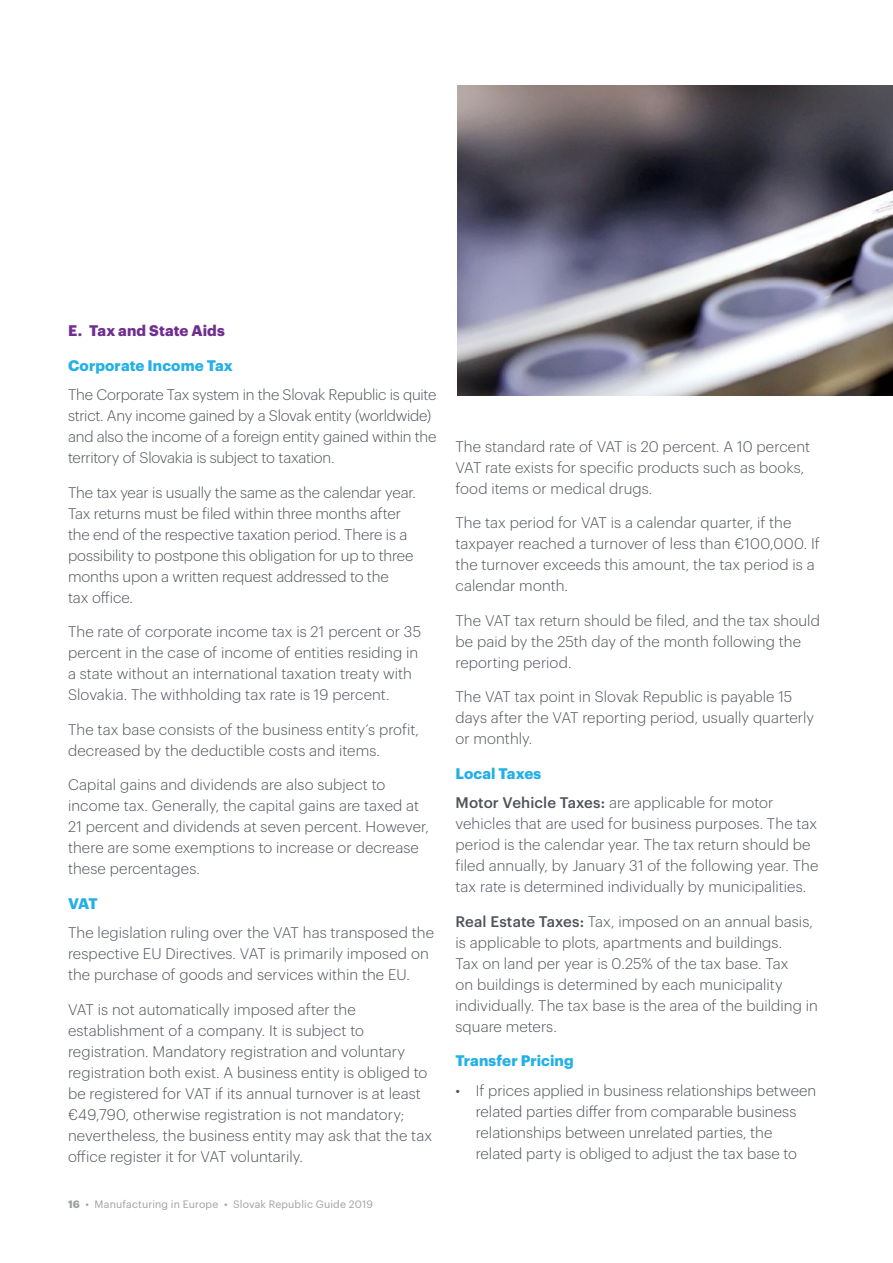
<style>
.page{position:relative;width:893px;height:1263px;background:#fff}
.page>*{position:absolute;margin:0;border:0;box-sizing:border-box;transform-origin:0 0}
.t1{font:300 15px/21px "Dentons Sans";letter-spacing:.005em;color:#4e525a}
.t2{font:300 15px/21px "Dentons Sans";letter-spacing:-.015em;color:#4e525a}
.t3{font:700 15px "Dentons Sans";letter-spacing:.005em;color:#23b0e6}
.t4{font:700 15px "Dentons Sans";letter-spacing:.005em;color:#6f2e8f}
.t5{font:10.5px "Dentons Sans";letter-spacing:.015em;color:#9fa0a1}
.s1{font-weight:700}
.s2{font-weight:700;color:#23b0e6}
.s3{font-weight:500}
</style>
<div class="page">
<img style="left:457px;top:85px;width:436px;height:310px">
<p class="t4" style="left:68px;top:319px;width:158px">E. Tax and State Aids</p>
<p class="t3" style="left:68px;top:354px;width:166px">Corporate Income Tax</p>
<p class="t2" style="left:68px;top:383px;width:370px">The Corporate Tax system in the Slovak Republic is quite strict. Any income gained by a Slovak entity (worldwide) and also the income of a foreign entity gained within the territory of Slovakia is subject to taxation.</p>
<p class="t1" style="left:68px;top:481px;width:349px">The tax year is usually the same as the calendar year.<br>Tax returns must be filed within three months after the end of the respective taxation period. There is a possibility to postpone this obligation for up to three months upon a written request addressed to the<br>tax office.</p>
<p class="t1" style="left:68px;top:620px;width:355px">The rate of corporate income tax is 21 percent or 35 percent in the case of income of entities residing in a state without an international taxation treaty with Slovakia. The withholding tax rate is 19 percent.</p>
<p class="t1" style="left:68px;top:718px;width:352px">The tax base consists of the business entity’s profit, decreased by the deductible costs and items.</p>
<p class="t1" style="left:68px;top:773px;width:362px">Capital gains and dividends are also subject to income tax. Generally, the capital gains are taxed at 21 percent and dividends at seven percent. However, there are some exemptions to increase or decrease these percentages.</p>
<p class="t3" style="left:68px;top:892px;width:31px">VAT</p>
<p class="t1" style="left:68px;top:921px;width:368px">The legislation ruling over the VAT has transposed the respective EU Directives. VAT is primarily imposed on the purchase of goods and services within the EU.</p>
<p class="t1" style="left:68px;top:998px;width:366px">VAT is not automatically imposed after the establishment of a company. It is subject to registration. Mandatory registration and voluntary registration both exist. A business entity is obliged to be registered for VAT if its annual turnover is at least €49,790, otherwise registration is not mandatory; nevertheless, the business entity may ask that the tax office register it for VAT voluntarily.</p>
<p class="t5" style="left:68px;top:1196px;width:306px"><span class="s1">16</span> • Manufacturing in Europe • Slovak Republic Guide 2019</p>
<p class="t1" style="left:455px;top:434px;width:356px">The standard rate of VAT is 20 percent. A 10 percent<br>VAT rate exists for specific products such as books, food items or medical drugs.</p>
<p class="t1" style="left:455px;top:511px;width:366px">The tax period for VAT is a calendar quarter, if the taxpayer reached a turnover of less than €100,000. If the turnover exceeds this amount, the tax period is a calendar month.</p>
<p class="t1" style="left:455px;top:608px;width:366px">The VAT tax return should be filed, and the tax should be paid by the 25th day of the month following the reporting period.</p>
<p class="t1" style="left:455px;top:685px;width:360px">The VAT tax point in Slovak Republic is payable 15 days after the VAT reporting period, usually quarterly or monthly.</p>
<p class="t1" style="left:455px;top:757px;width:319px;line-height:29.5px"><span class="s2">Local Taxes<br></span><span class="s3">Motor Vehicle Taxes:</span> are applicable for motor</p>
<p class="t1" style="left:455px;top:812px;width:364px">vehicles that are used for business purposes. The tax period is the calendar year. The tax return should be filed annually, by January 31 of the following year. The tax rate is determined individually by municipalities.</p>
<p class="t1" style="left:455px;top:909px;width:364px"><span class="s3">Real Estate Taxes:</span> Tax, imposed on an annual basis, is applicable to plots, apartments and buildings.<br>Tax on land per year is 0.25% of the tax base. Tax<br>on buildings is determined by each municipality individually. The tax base is the area of the building in square meters.</p>
<p class="t3" style="left:455px;top:1049px;width:120px">Transfer Pricing</p>
<p class="t1" style="left:476px;top:1078px;width:342px;text-indent:-20px">• If prices applied in business relationships between related parties differ from comparable business relationships between unrelated parties, the related party is obliged to adjust the tax base to</p>
</div>
